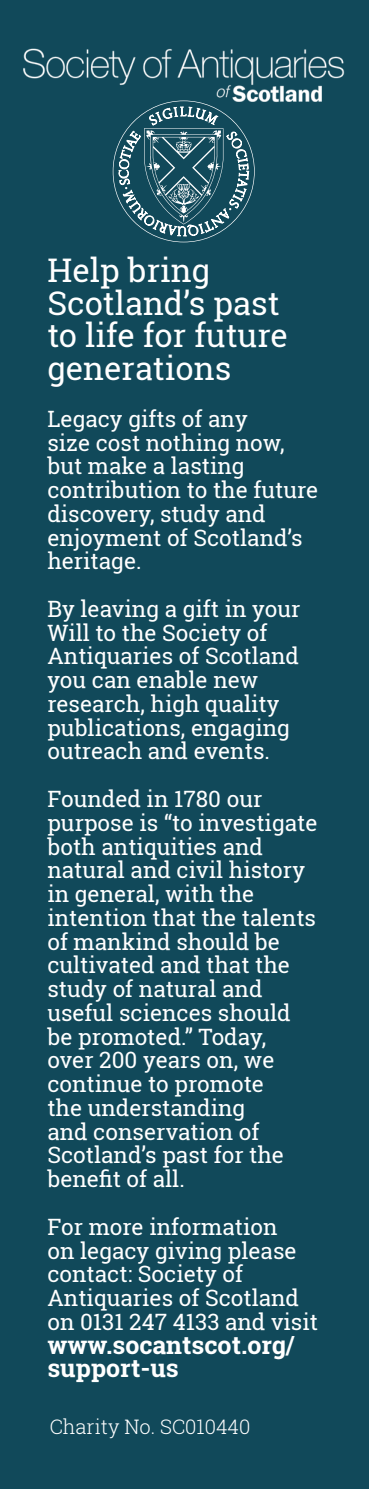
<style>
.page{position:relative;width:369px;height:1489px;background:#fff}
.page>*{position:absolute;margin:0;border:0;box-sizing:border-box;transform-origin:0 0}
.t1{font:32.5px/32.5px "Roboto Slab";color:#fff}
.t2{font:700 25px/23.8px "Roboto Slab";color:#fff}
.t3{font:22.5px/23.8px "Roboto Slab";color:#fff}
.t4{font:300 20px "Roboto Slab";color:#fff}
</style>
<div class="page">
<div style="left:0;top:0;width:369px;height:1488px;background:#11495a"></div>
<svg style="left:113px;top:105px;width:141px;height:138px"></svg>
<img style="left:14px;top:42px;width:337px;height:63px">
<p class="t1" style="left:47px;top:254px;width:242px">Help bring<br>Scotland’s past to life for future generations</p>
<p class="t3" style="left:47px;top:406px;width:272px">Legacy gifts of any<br>size cost nothing now, but make a lasting contribution to the future discovery, study and enjoyment of Scotland’s heritage.</p>
<p class="t3" style="left:47px;top:596px;width:254px">By leaving a gift in your<br>Will to the Society of<br>Antiquaries of Scotland you can enable new research, high quality publications, engaging outreach and events.</p>
<p class="t3" style="left:47px;top:786px;width:271px">Founded in 1780 our purpose is “to investigate both antiquities and natural and civil history in general, with the intention that the talents of mankind should be cultivated and that the study of natural and useful sciences should be promoted.” Today, over 200 years on, we continue to promote<br>the understanding<br>and conservation of<br>Scotland’s past for the benefit of all.</p>
<p class="t3" style="left:47px;top:1214px;width:272px">For more information<br>on legacy giving please contact: Society of<br>Antiquaries of Scotland on 0131 247 4133 and visit</p>
<p class="t2" style="left:47px;top:1332px;width:249px">www.socantscot.org/ support-us</p>
<p class="t4" style="left:50px;top:1413px;width:202px">Charity No. SC010440</p>
</div>
